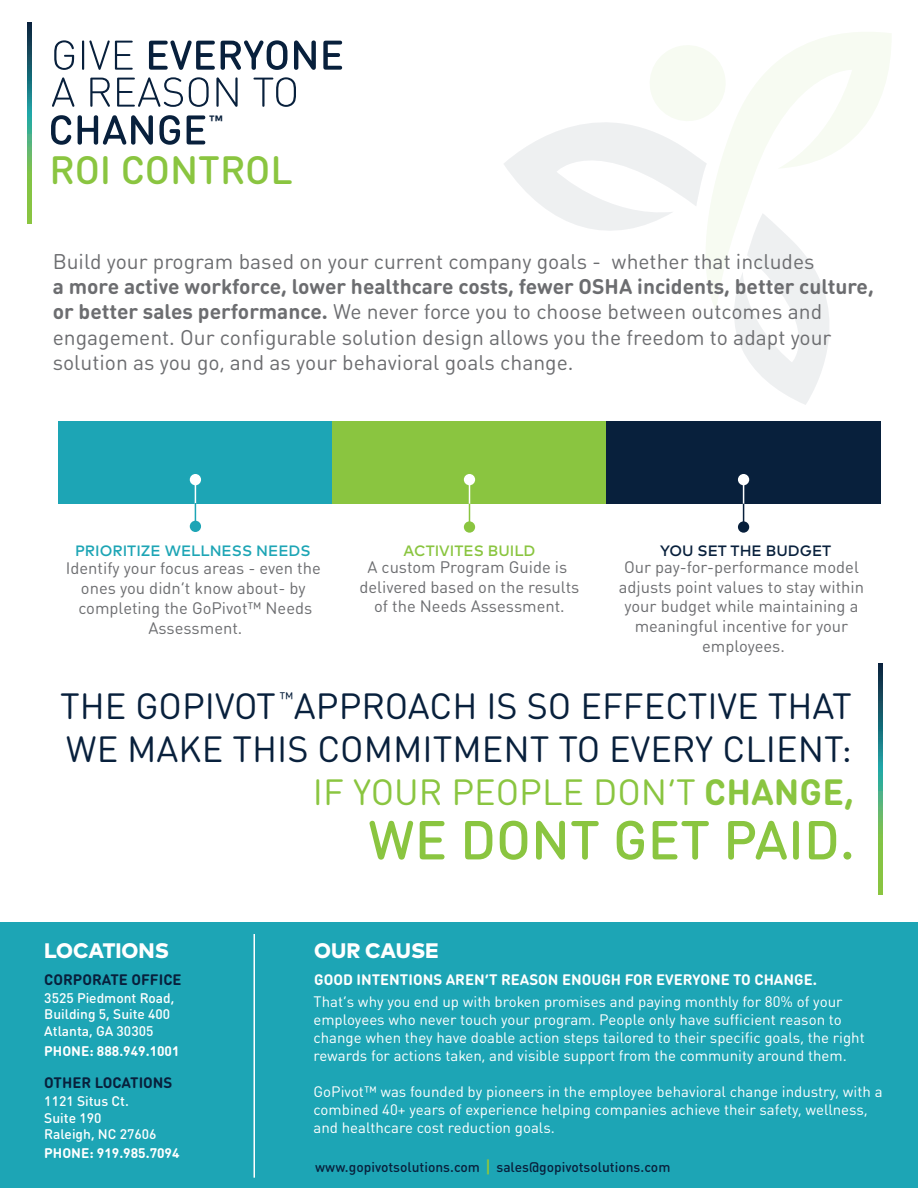
<style>
.page{position:relative;width:918px;height:1188px;background:#fff}
.page>*{position:absolute;margin:0;border:0;box-sizing:border-box;transform-origin:0 0}
.t1{font:500 54px "DIN Round OT";color:#8ac540}
.t2{font:500 39px "DIN Round OT";color:#8ac540}
.t3{font:36px/43.3px "DIN Round OT";color:#08203c;text-align:right}
.t4{font:21px/25.2px "DIN Round OT";color:#6c6d70}
.t5{font:800 21px "Mark Pro";color:#fff}
.t6{font:500 17.85px "Mark Pro";color:#08203c}
.t7{font:16.5px/19.8px "DIN Round OT";color:#6c6d70;text-align:center}
.t8{font:16.5px "DIN Round OT";color:#08203c}
.t9{font:15px/18px "DIN Round OT";color:#fff}
.t10{font:700 15px "DIN Round OT";color:#fff}
.t11{font:700 15px "DIN Round OT";color:#08203c}
.t12{font:500 15px "Mark Pro";color:#1da5b5}
.t13{font:500 15px "Mark Pro";color:#08203c}
.t14{font:500 15px "Mark Pro";color:#8ac540}
.t15{font:500 13.8px/16.5px "DIN Round OT";color:#fff}
.t16{font:500 13.8px "DIN Round OT";color:#08203c}
.t17{font:700 13.8px "DIN Round OT";color:#fff}
.s1{font-weight:700}
.s2{color:#8ac540}
.s3{font-weight:700;color:#8ac540}
.s4{font-family:"Mark Pro";font-size:18px;color:#8ac540}
</style>
<div class="page">
<svg style="left:504px;top:45px;width:325px;height:360px"></svg>
<svg style="left:698px;top:32px;width:193px;height:279px"></svg>
<div style="left:58px;top:421px;width:274px;height:83px;background:#1da5b5"></div>
<div style="left:332px;top:421px;width:275px;height:83px;background:#8ac540"></div>
<div style="left:607px;top:421px;width:274px;height:83px;background:#08203c"></div>
<div style="left:190px;top:474px;width:11px;height:11px;background:#fff;border-radius:50%"></div>
<div style="left:464px;top:474px;width:11px;height:11px;background:#fff;border-radius:50%"></div>
<div style="left:738px;top:474px;width:11px;height:11px;background:#fff;border-radius:50%"></div>
<svg style="left:195px;top:485px;width:1px;height:36px"></svg>
<div style="left:190px;top:521px;width:11px;height:11px;background:#1da5b5;border-radius:50%"></div>
<svg style="left:469px;top:485px;width:1px;height:36px"></svg>
<div style="left:464px;top:521px;width:11px;height:12px;background:#8ac540;border-radius:50%"></div>
<svg style="left:743px;top:485px;width:1px;height:36px"></svg>
<div style="left:738px;top:521px;width:11px;height:12px;background:#08203c;border-radius:50%"></div>
<svg style="left:54px;top:40px;width:20px;height:30px"></svg>
<svg style="left:82px;top:40px;width:51px;height:30px"></svg>
<svg style="left:149px;top:40px;width:66px;height:30px"></svg>
<svg style="left:221px;top:40px;width:66px;height:30px"></svg>
<svg style="left:294px;top:40px;width:22px;height:30px"></svg>
<svg style="left:323px;top:41px;width:19px;height:29px"></svg>
<svg style="left:52px;top:77px;width:23px;height:30px"></svg>
<svg style="left:90px;top:78px;width:20px;height:29px"></svg>
<svg style="left:117px;top:77px;width:66px;height:30px"></svg>
<svg style="left:189px;top:77px;width:20px;height:30px"></svg>
<svg style="left:216px;top:77px;width:22px;height:30px"></svg>
<svg style="left:254px;top:77px;width:42px;height:30px"></svg>
<svg style="left:51px;top:115px;width:20px;height:30px"></svg>
<svg style="left:78px;top:115px;width:75px;height:30px"></svg>
<svg style="left:159px;top:115px;width:21px;height:30px"></svg>
<svg style="left:187px;top:115px;width:18px;height:29px"></svg>
<svg style="left:28px;top:22px;width:4px;height:202px"></svg>
<svg style="left:879px;top:663px;width:4px;height:231px"></svg>
<div style="left:0;top:923px;width:918px;height:265px;background:#1da5b5"></div>
<hr style="left:254px;top:934px;width:1px;height:244px;background:#fff">
<p class="t6" style="left:209px;top:108px;width:16px">™</p>
<h2 class="t2" style="left:50px;top:145px;width:245px">ROI CONTROL</h2>
<h3 class="t4" style="left:53px;top:249px;width:763px">Build your program based on your current company goals - whether that includes</h3>
<p class="t4" style="left:53px;top:274px;width:823px"><span class="s1">a more active workforce, lower healthcare costs, fewer OSHA incidents, better culture, or better sales performance.</span> We never force you to choose between outcomes and engagement. Our configurable solution design allows you the freedom to adapt your solution as you go, and as your behavioral goals change.</p>
<p class="t12" style="left:75px;top:539px;width:237px">PRIORITIZE WELLNESS NEEDS</p>
<p class="t14" style="left:404px;top:539px;width:134px">ACTIVITES BUILD</p>
<p class="t13" style="left:660px;top:539px;width:173px">YOU SET THE BUDGET</p>
<p class="t7" style="left:66px;top:558px;width:256px">Identify your focus areas - even the ones you didn’t know about- by completing the GoPivot™ Needs<br>Assessment.</p>
<p class="t7" style="left:360px;top:557px;width:221px">A custom Program Guide is delivered based on the results of the Needs Assessment.</p>
<p class="t7" style="left:619px;top:557px;width:247px">Our pay-for-performance model adjusts point values to stay within your budget while maintaining a meaningful incentive for your employees.</p>
<p class="t8" style="left:280px;top:688px;width:15px">™</p>
<h3 class="t3" style="left:60px;top:684px;width:795px">THE GOPIVOT APPROACH IS SO EFFECTIVE THAT<br>WE MAKE THIS COMMITMENT TO EVERY CLIENT:<br><span class="s2">IF YOUR PEOPLE DON’T</span> <span class="s3">CHANGE,</span></h3>
<h1 class="t1" style="left:368px;top:805px;width:488px">WE DONT GET PAID.</h1>
<h3 class="t5" style="left:44px;top:934px;width:126px">LOCATIONS</h3>
<p class="t11" style="left:44px;top:970px;width:139px">CORPORATE OFFICE</p>
<p class="t15" style="left:44px;top:989px;width:131px">3525 Piedmont Road,<br>Building 5, Suite 400<br>Atlanta, GA 30305</p>
<p class="t17" style="left:44px;top:1042px;width:137px">PHONE: 888.949.1001</p>
<p class="t11" style="left:44px;top:1072px;width:130px">OTHER LOCATIONS</p>
<p class="t15" style="left:44px;top:1093px;width:114px">1121 Situs Ct.<br>Suite 190<br>Raleigh, NC 27606</p>
<p class="t17" style="left:44px;top:1144px;width:137px">PHONE: 919.985.7094</p>
<h3 class="t5" style="left:314px;top:934px;width:126px">OUR CAUSE</h3>
<p class="t9" style="left:314px;top:993px;width:553px">That’s why you end up with broken promises and paying monthly for 80% of your employees who never touch your program. People only have sufficient reason to change when they have doable action steps tailored to their specific goals, the right rewards for actions taken, and visible support from the community around them.</p>
<p class="t9" style="left:314px;top:1083px;width:571px">GoPivot™ was founded by pioneers in the employee behavioral change industry, with a combined 40+ years of experience helping companies achieve their safety, wellness, and healthcare cost reduction goals.</p>
<p class="t16" style="left:315px;top:1158px;width:357px">www.gopivotsolutions.com <span class="s4">|</span> sales@gopivotsolutions.com</p>
<p class="t10" style="left:314px;top:970px;width:504px">GOOD INTENTIONS AREN’T REASON ENOUGH FOR EVERYONE TO CHANGE.</p>
</div>
